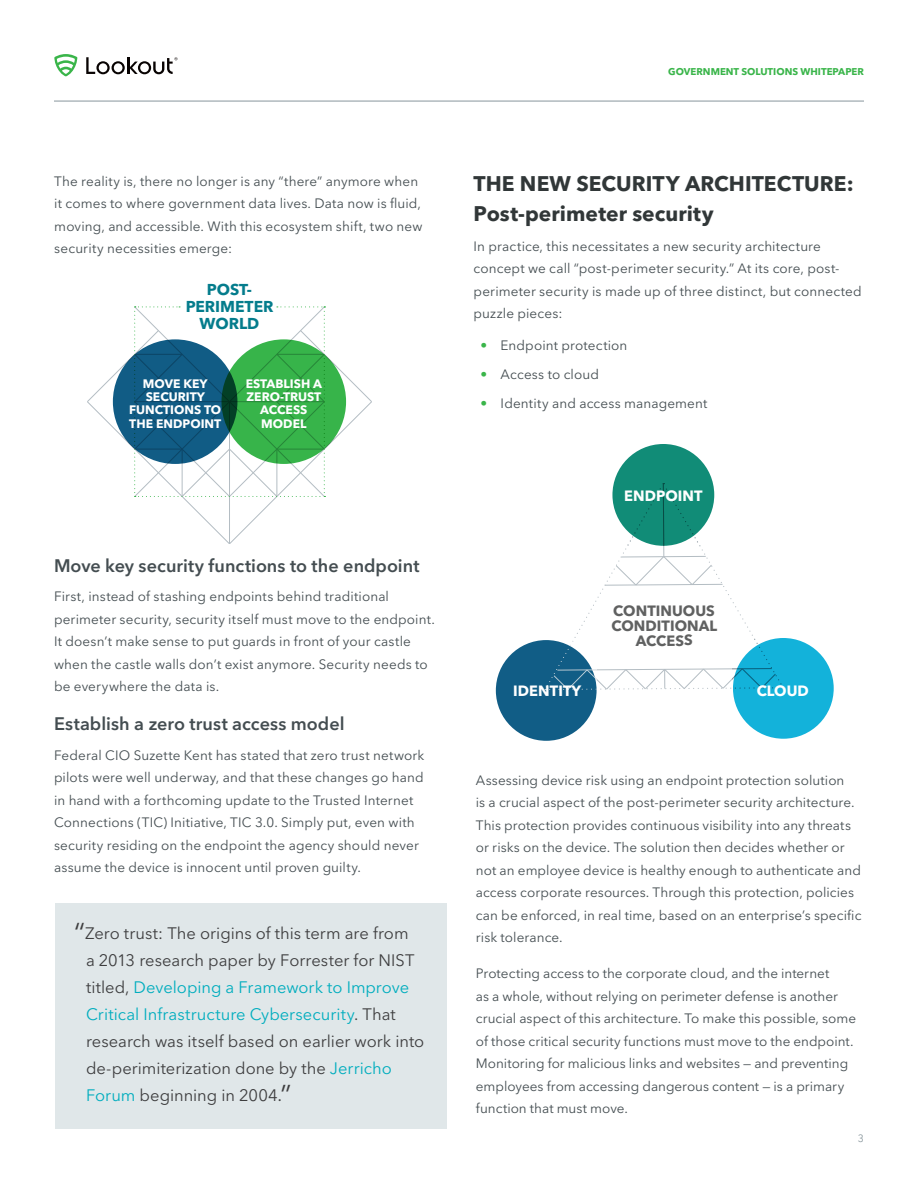
<style>
.page{position:relative;width:918px;height:1188px;background:#fff}
.page>*{position:absolute;margin:0;border:0;box-sizing:border-box;transform-origin:0 0}
.BodyCopy_Header{font:700 21px/30px "Avenir Next LT Pro";color:#313738}
.BodyCopy_SubHeader{font:600 18px "Avenir Next LT Pro";color:#444d51}
.Lookout_Quote{font:16.5px/27px "Avenir Next LT Pro";color:#3e3e3f}
.t1{font:700 15.6px/17px "Avenir Next LT Pro";color:#047c8c;text-align:center}
.t2{font:700 14.7px/14.7px "Avenir Next LT Pro";letter-spacing:-.01em;color:#606161;text-align:center}
.t3{font:700 14.7px "Avenir Next LT Pro";letter-spacing:-.01em;color:#fff}
.BodyCopy{font:13.5px/22.5px "Avenir Next LT Pro";letter-spacing:.01em;color:#444d51}
.t4{font:700 12.15px/13px "Avenir Next LT Pro";color:#fff;text-align:center}
.t5{font:10.5px "Avenir Next LT Pro";color:#88969c}
.t6{font:700 9.75px "Avenir Next LT Pro";color:#3ab54a}
.s1{font-size:28.5px}
.s2{color:#00adbe}
.s3{font-size:18px}
.s4{color:#3ab54a}
</style>
<div class="page">
<hr style="left:54px;top:101px;width:810px;height:1px;background:#88969c">
<svg style="left:54px;top:54px;width:23px;height:22px"></svg>
<svg style="left:86px;top:57px;width:92px;height:17px"></svg>
<svg style="left:554px;top:484px;width:222px;height:206px"></svg>
<div style="left:733px;top:638px;width:100px;height:101px;background:#13b2da;border-radius:50%"></div>
<div style="left:496px;top:640px;width:101px;height:101px;background:#115d86;border-radius:50%"></div>
<div style="left:612px;top:444px;width:102px;height:102px;background:#118c77;border-radius:50%"></div>
<div style="left:55px;top:903px;width:392px;height:225px;background:#e0e7e9"></div>
<svg style="left:87px;top:306px;width:285px;height:238px"></svg>
<div style="left:222px;top:339px;width:124px;height:125px;background:#37b44a;border-radius:50%"></div>
<div style="left:113px;top:339px;width:124px;height:125px;background:#115c85;border-radius:50%"></div>
<p class="t6" style="left:668px;top:65px;width:197px">GOVERNMENT SOLUTIONS WHITEPAPER</p>
<p class="BodyCopy" style="left:54px;top:170px;width:370px">The reality is, there no longer is any “there” anymore when it comes to where government data lives. Data now is fluid, moving, and accessible. With this ecosystem shift, two new security necessities emerge:</p>
<p class="t1" style="left:185px;top:281px;width:90px">POST-<br>PERIMETER<br>WORLD</p>
<p class="t4" style="left:129px;top:377px;width:94px">MOVE KEY<br>SECURITY<br>FUNCTIONS TO<br>THE ENDPOINT</p>
<p class="t4" style="left:246px;top:377px;width:78px">ESTABLISH A<br>ZERO-TRUST<br>ACCESS<br>MODEL</p>
<p class="BodyCopy_SubHeader" style="left:54px;top:555px;width:367px">Move key security functions to the endpoint</p>
<p class="BodyCopy" style="left:54px;top:586px;width:382px">First, instead of stashing endpoints behind traditional perimeter security, security itself must move to the endpoint.<br>It doesn’t make sense to put guards in front of your castle when the castle walls don’t exist anymore. Security needs to be everywhere the data is.</p>
<p class="BodyCopy_SubHeader" style="left:54px;top:713px;width:292px">Establish a zero trust access model</p>
<p class="BodyCopy" style="left:54px;top:744px;width:372px">Federal CIO Suzette Kent has stated that zero trust network pilots were well underway, and that these changes go hand in hand with a forthcoming update to the Trusted Internet Connections (TIC) Initiative, TIC 3.0. Simply put, even with security residing on the endpoint the agency should never assume the device is innocent until proven guilty.</p>
<p class="Lookout_Quote" style="left:86px;top:919px;width:340px;text-indent:-12px"><span class="s1">“</span>Zero trust: The origins of this term are from<br>a 2013 research paper by Forrester for NIST titled, <span class="s2">Developing a Framework to Improve Critical Infrastructure Cybersecurity</span>. That research was itself based on earlier work into de-perimiterization done by the <span class="s2">Jerricho Forum</span> beginning in 2004<span class="s3">.</span><span class="s1">”</span></p>
<p class="BodyCopy_Header" style="left:474px;top:169px;width:382px">THE NEW SECURITY ARCHITECTURE:<br>Post-perimeter security</p>
<p class="BodyCopy" style="left:474px;top:235px;width:390px">In practice, this necessitates a new security architecture concept we call “post-perimeter security.” At its core, post&shy;perimeter security is made up of three distinct, but connected puzzle pieces:</p>
<p class="BodyCopy" style="left:480px;top:334px;width:149px"><span class="s4">•</span> Endpoint protection</p>
<p class="BodyCopy" style="left:480px;top:363px;width:120px"><span class="s4">•</span> Access to cloud</p>
<p class="BodyCopy" style="left:480px;top:392px;width:229px"><span class="s4">•</span> Identity and access management</p>
<p class="t3" style="left:624px;top:487px;width:80px">ENDPOINT</p>
<p class="t2" style="left:611px;top:604px;width:107px">CONTINUOUS<br>CONDITIONAL<br>ACCESS</p>
<p class="t3" style="left:513px;top:682px;width:69px">IDENTITY</p>
<p class="t3" style="left:757px;top:682px;width:54px">CLOUD</p>
<p class="BodyCopy" style="left:476px;top:769px;width:387px">Assessing device risk using an endpoint protection solution<br>is a crucial aspect of the post-perimeter security architecture.<br>This protection provides continuous visibility into any threats or risks on the device. The solution then decides whether or not an employee device is healthy enough to authenticate and access corporate resources. Through this protection, policies can be enforced, in real time, based on an enterprise’s specific risk tolerance.</p>
<p class="BodyCopy" style="left:476px;top:963px;width:382px">Protecting access to the corporate cloud, and the internet<br>as a whole, without relying on perimeter defense is another crucial aspect of this architecture. To make this possible, some of those critical security functions must move to the endpoint.<br>Monitoring for malicious links and websites — and preventing employees from accessing dangerous content — is a primary function that must move.</p>
<p class="t5" style="left:858px;top:1132px;width:8px">3</p>
</div>
